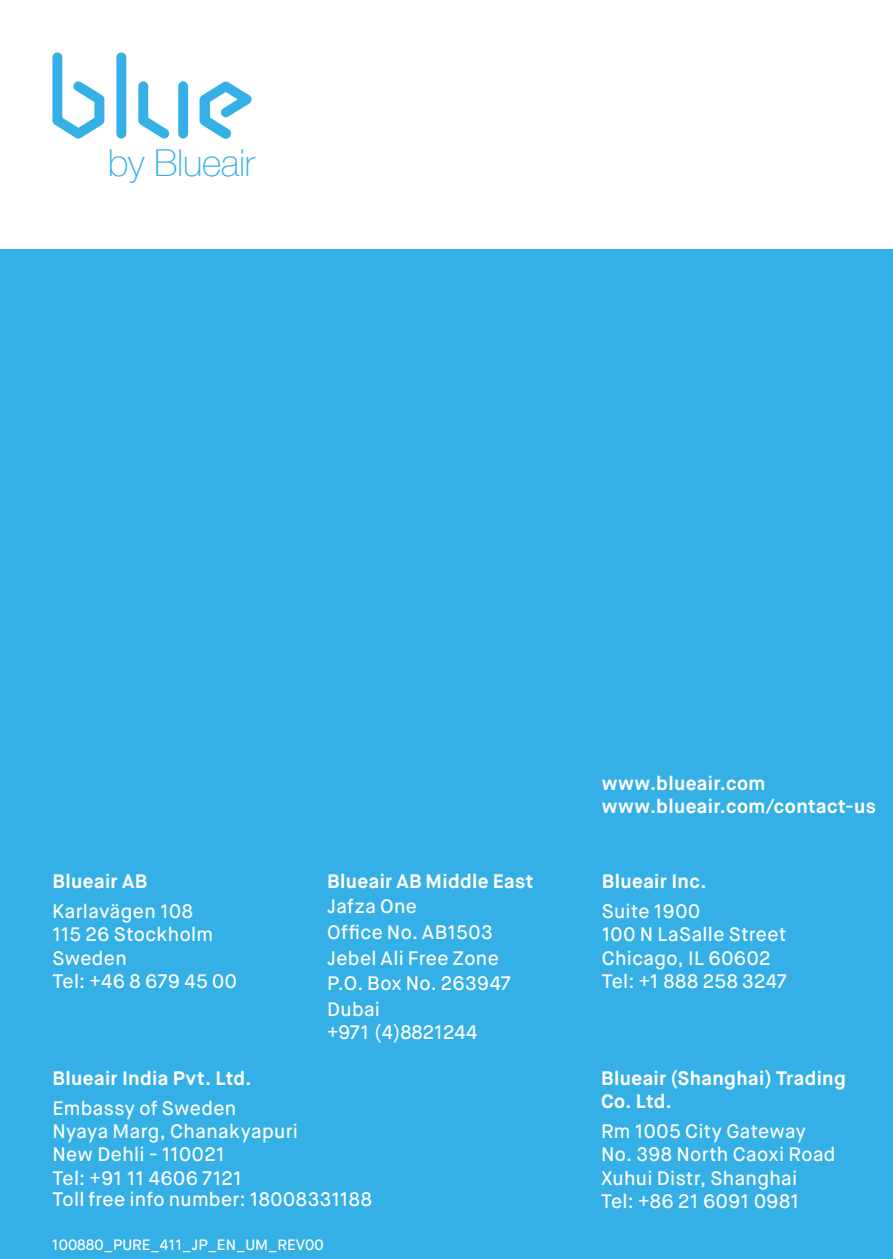
<style>
.page{position:relative;width:893px;height:1259px;background:#fff}
.page>*{position:absolute;margin:0;border:0;box-sizing:border-box;transform-origin:0 0}
.t1{font:100 37.2px "Helvetica Neue";letter-spacing:-.01em;color:#35b0e6}
.t2{font:500 19.5px/23.4px "Maison Neue";letter-spacing:.02em;color:#fff}
.t3{font:700 19.5px/23.4px "Maison Neue";letter-spacing:.02em;color:#fff}
.t4{font:500 19.5px "Maison Neue";color:#fff}
.t5{font:500 15px "Maison Neue";color:#fff}
</style>
<div class="page">
<div style="left:0;top:249px;width:893px;height:1010px;background:#35b0e6"></div>
<svg style="left:52px;top:52px;width:52px;height:87px"></svg>
<svg style="left:200px;top:81px;width:52px;height:58px"></svg>
<svg style="left:138px;top:81px;width:32px;height:58px"></svg>
<div style="left:116px;top:52px;width:10px;height:87px;background:#35b0e6;border-radius:5px"></div>
<div style="left:178px;top:81px;width:10px;height:58px;background:#35b0e6;border-radius:5px"></div>
<h1 class="t1" style="left:108px;top:134px;width:149px">by Blueair</h1>
<p class="t3" style="left:52px;top:869px;width:97px">Blueair AB</p>
<p class="t2" style="left:52px;top:899px;width:186px">Karlavägen 108<br>115 26 Stockholm<br>Sweden<br>Tel: +46 8 679 45 00</p>
<p class="t3" style="left:327px;top:869px;width:208px">Blueair AB Middle East</p>
<p class="t2" style="left:327px;top:894px;width:185px;line-height:25.5px">Jafza One<br>Office No. AB1503<br>Jebel Ali Free Zone<br>P.O. Box No. 263947<br>Dubai</p>
<p class="t4" style="left:327px;top:1020px;width:152px">+971 (4)8821244</p>
<p class="t3" style="left:52px;top:1066px;width:201px">Blueair India Pvt. Ltd.</p>
<p class="t2" style="left:52px;top:1096px;width:247px">Embassy of Sweden<br>Nyaya Marg, Chanakyapuri<br>New Dehli - 110021<br>Tel: +91 11 4606 7121</p>
<p class="t2" style="left:52px;top:1187px;width:321px">Toll free info number: 18008331188</p>
<p class="t5" style="left:52px;top:1235px;width:273px">100880_PURE_411_JP_EN_UM_REV00</p>
<p class="t3" style="left:602px;top:771px;width:276px">www.blueair.com www.blueair.com/contact-us</p>
<p class="t3" style="left:602px;top:869px;width:106px">Blueair Inc.</p>
<p class="t2" style="left:602px;top:899px;width:187px">Suite 1900<br>100 N LaSalle Street<br>Chicago, IL 60602<br>Tel: +1 888 258 3247</p>
<p class="t3" style="left:601px;top:1066px;width:246px">Blueair (Shanghai) Trading<br>Co. Ltd.</p>
<p class="t2" style="left:601px;top:1119px;width:236px">Rm 1005 City Gateway<br>No. 398 North Caoxi Road<br>Xuhui Distr, Shanghai<br>Tel: +86 21 6091 0981</p>
</div>
